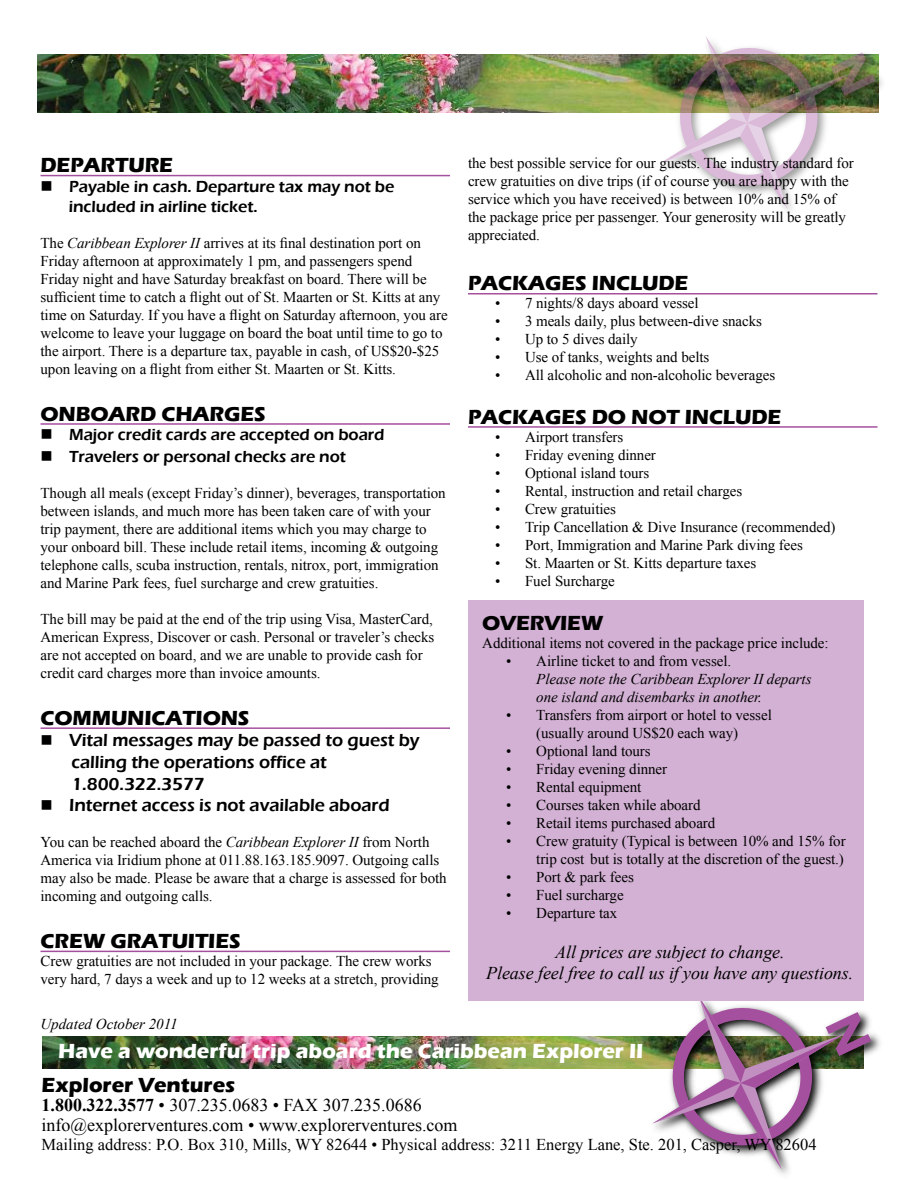
<style>
.page{position:relative;width:918px;height:1188px;background:#fff}
.page>*{position:absolute;margin:0;border:0;box-sizing:border-box;transform-origin:0 0}
.t1{font:700 21px "Eras ITC";letter-spacing:-.005em;color:#000}
.t2{font:700 21px "Eras ITC";color:#fff}
.t3{font:600 18px/21.6px "Eras ITC";letter-spacing:-.005em;color:#000}
.t4{font:18px/19.5px "Times New Roman";color:#000}
.t5{font:italic 18px/21.6px "Times New Roman";letter-spacing:-.005em;color:#000;text-align:center}
.t6{font:600 16.5px/19.8px "Eras ITC";letter-spacing:-.005em;color:#000}
.t7{font:16.5px "Times New Roman";color:#000}
.t8{font:15px/18px "Times New Roman";letter-spacing:-.005em;color:#000}
.t9{font:italic 15px/18px "Times New Roman";letter-spacing:-.005em;color:#000}
.s1{font-style:italic}
.s2{font-weight:700}
</style>
<div class="page">
<img style="left:38px;top:54px;width:620px;height:59px">
<hr style="left:40px;top:175px;width:410px;height:1px;background:#a5509f">
<hr style="left:40px;top:423px;width:410px;height:2px;background:#a5509f">
<hr style="left:40px;top:727px;width:410px;height:2px;background:#a5509f">
<hr style="left:40px;top:951px;width:410px;height:1px;background:#a5509f">
<hr style="left:468px;top:293px;width:410px;height:2px;background:#a5509f">
<hr style="left:468px;top:426px;width:410px;height:2px;background:#a5509f">
<img style="left:42px;top:1037px;width:608px;height:32px">
<div style="left:468px;top:600px;width:396px;height:400px;background:#d3b1d4"></div>
<img style="left:660px;top:37px;width:216px;height:172px">
<svg style="left:652px;top:1000px;width:219px;height:169px"></svg>
<h1 class="t1" style="left:40px;top:153px;width:134px">DEPARTURE</h1>
<p class="t6" style="left:69px;top:177px;width:327px;text-indent:-28px">■ Payable in cash. Departure tax may not be included in airline ticket.</p>
<p class="t8" style="left:40px;top:233px;width:409px">The <span class="s1">Caribbean Explorer II</span> arrives at its final destination port on Friday afternoon at approximately 1 pm, and passengers spend Friday night and have Saturday breakfast on board. There will be sufficient time to catch a flight out of St. Maarten or St. Kitts at any time on Saturday. If you have a flight on Saturday afternoon, you are welcome to leave your luggage on board the boat until time to go to the airport. There is a departure tax, payable in cash, of US$20-$25 upon leaving on a flight from either St. Maarten or St. Kitts.</p>
<h1 class="t1" style="left:40px;top:401px;width:227px">ONBOARD CHARGES</h1>
<p class="t6" style="left:40px;top:425px;width:346px">■ Major credit cards are accepted on board</p>
<p class="t6" style="left:40px;top:447px;width:307px">■ Travelers or personal checks are not</p>
<p class="t8" style="left:40px;top:484px;width:407px">Though all meals (except Friday’s dinner), beverages, transportation between islands, and much more has been taken care of with your trip payment, there are additional items which you may charge to your onboard bill. These include retail items, incoming &amp; outgoing telephone calls, scuba instruction, rentals, nitrox, port, immigration and Marine Park fees, fuel surcharge and crew gratuities.</p>
<p class="t8" style="left:40px;top:610px;width:395px">The bill may be paid at the end of the trip using Visa, MasterCard, American Express, Discover or cash. Personal or traveler’s checks are not accepted on board, and we are unable to provide cash for credit card charges more than invoice amounts.</p>
<h1 class="t1" style="left:40px;top:706px;width:211px">COMMUNICATIONS</h1>
<p class="t3" style="left:71px;top:730px;width:350px;text-indent:-31px">■ Vital messages may be passed to guest by calling the operations office at<br>1.800.322.3577</p>
<p class="t3" style="left:40px;top:794px;width:351px">■ Internet access is not available aboard</p>
<p class="t8" style="left:40px;top:833px;width:408px">You can be reached aboard the <span class="s1">Caribbean Explorer II</span> from North America via Iridium phone at 011.88.163.185.9097. Outgoing calls may also be made. Please be aware that a charge is assessed for both incoming and outgoing calls.</p>
<h1 class="t1" style="left:40px;top:929px;width:202px">CREW GRATUITIES</h1>
<p class="t8" style="left:40px;top:952px;width:400px">Crew gratuities are not included in your package. The crew works very hard, 7 days a week and up to 12 weeks at a stretch, providing</p>
<p class="t9" style="left:40px;top:1015px;width:139px">Updated October 2011</p>
<p class="t8" style="left:468px;top:154px;width:387px">the best possible service for our guests. The industry standard for crew gratuities on dive trips (if of course you are happy with the service which you have received) is between 10% and 15% of the package price per passenger. Your generosity will be greatly appreciated.</p>
<h1 class="t1" style="left:468px;top:271px;width:222px">PACKAGES INCLUDE</h1>
<p class="t8" style="left:495px;top:294px;width:205px">• 7 nights/8 days aboard vessel</p>
<p class="t8" style="left:495px;top:312px;width:268px">• 3 meals daily, plus between-dive snacks</p>
<p class="t8" style="left:495px;top:330px;width:144px">• Up to 5 dives daily</p>
<p class="t8" style="left:495px;top:348px;width:216px">• Use of tanks, weights and belts</p>
<p class="t8" style="left:495px;top:366px;width:282px">• All alcoholic and non-alcoholic beverages</p>
<h1 class="t1" style="left:468px;top:404px;width:315px">PACKAGES DO NOT INCLUDE</h1>
<p class="t8" style="left:495px;top:427px;width:130px">• Airport transfers</p>
<p class="t8" style="left:495px;top:445px;width:162px">• Friday evening dinner</p>
<p class="t8" style="left:495px;top:463px;width:156px">• Optional island tours</p>
<p class="t8" style="left:495px;top:481px;width:249px">• Rental, instruction and retail charges</p>
<p class="t8" style="left:495px;top:499px;width:123px">• Crew gratuities</p>
<p class="t8" style="left:495px;top:517px;width:342px">• Trip Cancellation &amp; Dive Insurance (recommended)</p>
<p class="t8" style="left:495px;top:535px;width:309px">• Port, Immigration and Marine Park diving fees</p>
<p class="t8" style="left:495px;top:553px;width:263px">• St. Maarten or St. Kitts departure taxes</p>
<p class="t8" style="left:495px;top:571px;width:121px">• Fuel Surcharge</p>
<h1 class="t1" style="left:482px;top:611px;width:123px">OVERVIEW</h1>
<p class="t8" style="left:482px;top:634px;width:348px">Additional items not covered in the package price include:</p>
<p class="t8" style="left:506px;top:652px;width:226px">• Airline ticket to and from vessel.</p>
<p class="t9" style="left:536px;top:670px;width:277px">Please note the Caribbean Explorer II departs one island and disembarks in another.</p>
<p class="t8" style="left:506px;top:706px;width:267px;text-align:center">• Transfers from airport or hotel to vessel (usually around US$20 each way)</p>
<p class="t8" style="left:506px;top:742px;width:146px">• Optional land tours</p>
<p class="t8" style="left:506px;top:760px;width:162px">• Friday evening dinner</p>
<p class="t8" style="left:506px;top:778px;width:137px">• Rental equipment</p>
<p class="t8" style="left:506px;top:796px;width:196px">• Courses taken while aboard</p>
<p class="t8" style="left:506px;top:814px;width:211px">• Retail items purchased aboard</p>
<p class="t8" style="left:506px;top:832px;width:341px;text-align:right">• Crew gratuity (Typical is between 10% and 15% for trip cost but is totally at the discretion of the guest.)</p>
<p class="t8" style="left:506px;top:868px;width:129px">• Port &amp; park fees</p>
<p class="t8" style="left:506px;top:886px;width:119px">• Fuel surcharge</p>
<p class="t8" style="left:506px;top:904px;width:113px">• Departure tax</p>
<p class="t5" style="left:486px;top:940px;width:369px">All prices are subject to change.<br>Please feel free to call us if you have any questions.</p>
<h1 class="t2" style="left:58px;top:1039px;width:587px">Have a wonderful trip aboard the Caribbean Explorer II</h1>
<h1 class="t1" style="left:42px;top:1073px;width:195px">Explorer Ventures</h1>
<p class="t4" style="left:42px;top:1095px;width:418px"><span class="s2">1.800.322.3577</span> • 307.235.0683 • FAX 307.235.0686 info@explorerventures.com • www.explorerventures.com</p>
<p class="t7" style="left:42px;top:1134px;width:777px">Mailing address: P.O. Box 310, Mills, WY 82644 • Physical address: 3211 Energy Lane, Ste. 201, Casper, WY 82604</p>
</div>
